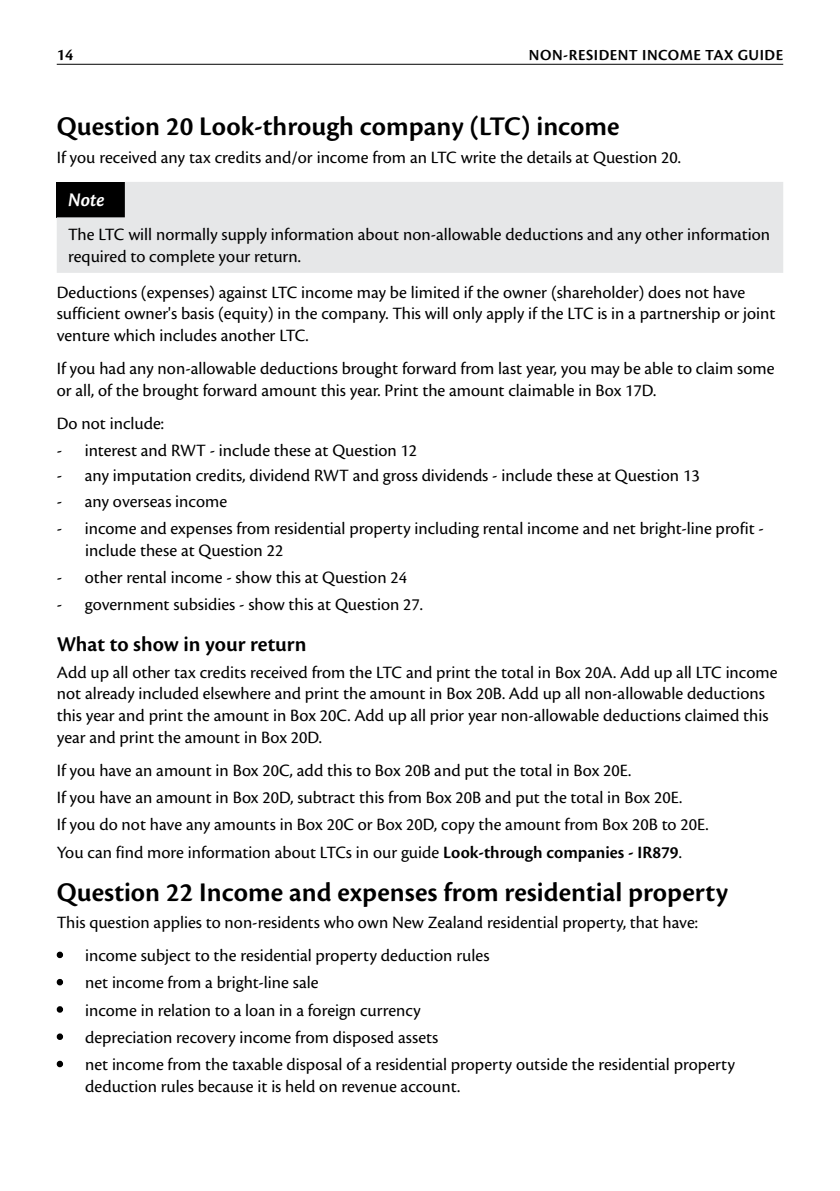
<style>
.page{position:relative;width:840px;height:1191px;background:#fff}
.page>*{position:absolute;margin:0;border:0;box-sizing:border-box;transform-origin:0 0}
.t1{font:600 28px "Cronos Pro";color:#000}
.t2{font:600 22px "Cronos Pro";color:#000}
.t3{font:italic 600 20px "Cronos Pro";color:#fff}
.t4{font:18px/21.6px "Cronos Pro";color:#000}
.t5{font:600 17px "Cronos Pro";color:#000}
.t6{font:600 16px "Cronos Pro";letter-spacing:.03em;color:#000}
.s1{font-weight:600}
</style>
<div class="page">
<hr style="left:57px;top:64px;width:725px;height:1px;background:#000">
<div style="left:57px;top:182px;width:725px;height:91px;background:#e6e7e8"></div>
<p class="t5" style="left:57px;top:45px;width:18px">14</p>
<p class="t6" style="left:528px;top:46px;width:256px">NON-RESIDENT INCOME TAX GUIDE</p>
<h1 class="t1" style="left:57px;top:110px;width:564px">Question 20 Look-through company (LTC) income</h1>
<p class="t4" style="left:57px;top:146px;width:625px">If you received any tax credits and/or income from an LTC write the details at Question 20.</p>
<p class="t3" style="left:68px;top:188px;width:38px">Note</p>
<p class="t4" style="left:68px;top:223px;width:703px">The LTC will normally supply information about non-allowable deductions and any other information required to complete your return.</p>
<p class="t4" style="left:57px;top:281px;width:719px">Deductions (expenses) against LTC income may be limited if the owner (shareholder) does not have sufficient owner's basis (equity) in the company. This will only apply if the LTC is in a partnership or joint venture which includes another LTC.</p>
<p class="t4" style="left:57px;top:357px;width:718px">If you had any non-allowable deductions brought forward from last year, you may be able to claim some or all, of the brought forward amount this year. Print the amount claimable in Box 17D.</p>
<p class="t4" style="left:57px;top:412px;width:109px">Do not include:</p>
<p class="t4" style="left:57px;top:439px;width:362px">- interest and RWT - include these at Question 12</p>
<p class="t4" style="left:57px;top:465px;width:644px">- any imputation credits, dividend RWT and gross dividends - include these at Question 13</p>
<p class="t4" style="left:57px;top:490px;width:172px">- any overseas income</p>
<p class="t4" style="left:85px;top:518px;width:680px;text-indent:-28px">- income and expenses from residential property including rental income and net bright-line profit - include these at Question 22</p>
<p class="t4" style="left:57px;top:567px;width:352px">- other rental income - show this at Question 24</p>
<p class="t4" style="left:57px;top:594px;width:367px">- government subsidies - show this at Question 27.</p>
<p class="t2" style="left:57px;top:631px;width:251px">What to show in your return</p>
<p class="t4" style="left:57px;top:661px;width:721px">Add up all other tax credits received from the LTC and print the total in Box 20A. Add up all LTC income not already included elsewhere and print the amount in Box 20B. Add up all non-allowable deductions this year and print the amount in Box 20C. Add up all prior year non-allowable deductions claimed this year and print the amount in Box 20D.</p>
<p class="t4" style="left:57px;top:756px;width:653px;line-height:27.2px">If you have an amount in Box 20C, add this to Box 20B and put the total in Box 20E.<br>If you have an amount in Box 20D, subtract this from Box 20B and put the total in Box 20E.<br>If you do not have any amounts in Box 20C or Box 20D, copy the amount from Box 20B to 20E.<br>You can find more information about LTCs in our guide <span class="s1">Look-through companies - IR879</span>.</p>
<h1 class="t1" style="left:57px;top:876px;width:672px">Question 22 Income and expenses from residential property</h1>
<p class="t4" style="left:57px;top:911px;width:642px">This question applies to non-residents who own New Zealand residential property, that have:</p>
<p class="t4" style="left:57px;top:944px;width:434px"><span class="s1">•</span> income subject to the residential property deduction rules</p>
<p class="t4" style="left:57px;top:972px;width:263px"><span class="s1">•</span> net income from a bright-line sale</p>
<p class="t4" style="left:57px;top:999px;width:365px"><span class="s1">•</span> income in relation to a loan in a foreign currency</p>
<p class="t4" style="left:57px;top:1026px;width:383px"><span class="s1">•</span> depreciation recovery income from disposed assets</p>
<p class="t4" style="left:85px;top:1053px;width:651px;text-indent:-28px"><span class="s1">•</span> net income from the taxable disposal of a residential property outside the residential property deduction rules because it is held on revenue account.</p>
</div>
